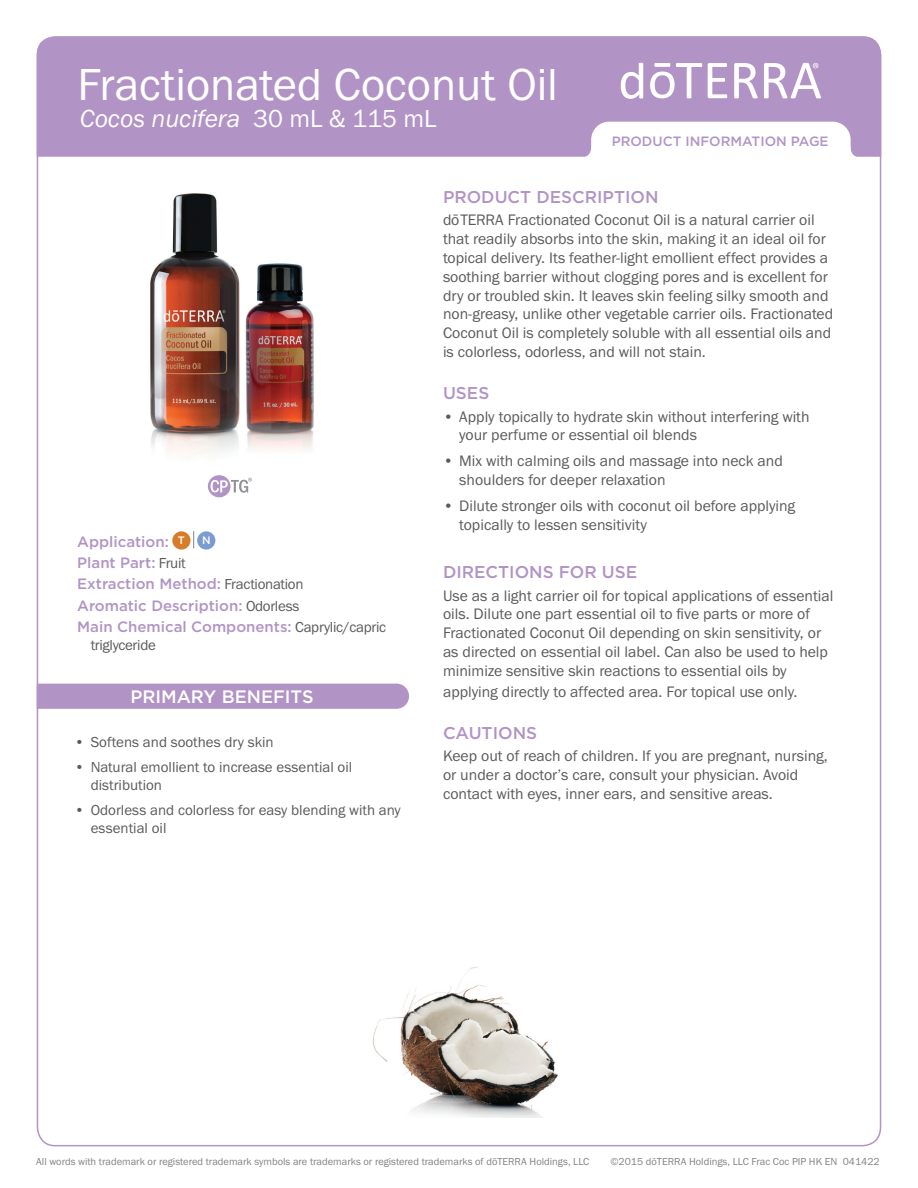
<style>
.page{position:relative;width:918px;height:1188px;background:#fff}
.page>*{position:absolute;margin:0;border:0;box-sizing:border-box;transform-origin:0 0}
.t1{font:46.5px "Franklin Gothic URW Boo";color:#fff}
.t2{font:25.5px "Franklin Gothic URW Boo Ita";color:#fff}
.t3{font:500 18px "Gotham";color:#fff}
.t4{font:500 17.1px "Gotham";color:#b194c5}
.t5{font:15.75px/18.9px "Franklin Gothic URW Boo";color:#5a5a5d}
.t6{font:15px/18px "Franklin Gothic URW Boo";color:#5a5a5d}
.t7{font:500 15px/21.5px "Gotham";color:#b194c5}
.t8{font:15px "Franklin Gothic URW Boo";letter-spacing:-.025em;color:#5a5a5d}
.t9{font:500 13.5px "Gotham";color:#b194c5}
.t10{font:500 10.8px "Gotham";color:#fff}
.t11{font:10.5px "Franklin Gothic URW Boo";color:#808285}
.s1{font-family:"Franklin Gothic URW Boo"}
.s2{font-family:"Franklin Gothic URW Boo";font-weight:400;color:#5a5a5d}
</style>
<div class="page">
<div style="left:37px;top:36px;width:844px;height:121px;background:#b194c5"></div>
<svg style="left:734px;top:63px;width:24px;height:35px"></svg>
<svg style="left:708px;top:63px;width:19px;height:35px"></svg>
<svg style="left:650px;top:63px;width:52px;height:35px"></svg>
<svg style="left:621px;top:63px;width:22px;height:36px"></svg>
<svg style="left:764px;top:63px;width:57px;height:35px"></svg>
<svg style="left:581px;top:122px;width:280px;height:35px"></svg>
<svg style="left:208px;top:475px;width:44px;height:22px"></svg>
<div style="left:197px;top:531px;width:18px;height:19px;background:#799cd1;border-radius:50%"></div>
<svg style="left:193px;top:531px;width:1px;height:17px"></svg>
<div style="left:172px;top:531px;width:19px;height:19px;background:#d77c29;border-radius:50%"></div>
<div style="left:37px;top:684px;width:372px;height:25px;background:#b194c5"></div>
<img style="left:373px;top:967px;width:185px;height:151px">
<img style="left:150px;top:193px;width:90px;height:261px">
<img style="left:245px;top:263px;width:69px;height:186px">
<h1 class="t1" style="left:77px;top:56px;width:482px">Fractionated Coconut Oil</h1>
<h2 class="t2" style="left:80px;top:103px;width:358px">Cocos nucifera <span class="s1">30 mL &amp; 115 mL</span></h2>
<p class="t9" style="left:612px;top:132px;width:218px">PRODUCT INFORMATION PAGE</p>
<p class="t7" style="left:77px;top:530px;width:109px">Application: <sup>T</sup></p>
<p class="t10" style="left:202px;top:533px;width:10px">N</p>
<p class="t7" style="left:77px;top:552px;width:311px">Plant Part: <span class="s2">Fruit<br></span>Extraction Method: <span class="s2">Fractionation<br></span>Aromatic Description: <span class="s2">Odorless<br></span>Main Chemical Components: <span class="s2">Caprylic/capric</span></p>
<p class="t8" style="left:91px;top:636px;width:67px">triglyceride</p>
<p class="t3" style="left:130px;top:685px;width:185px">PRIMARY BENEFITS</p>
<p class="t6" style="left:75px;top:733px;width:201px">• Softens and soothes dry skin</p>
<p class="t6" style="left:91px;top:758px;width:263px;text-indent:-16px">• Natural emollient to increase essential oil distribution</p>
<p class="t6" style="left:91px;top:800px;width:312px;text-indent:-16px">• Odorless and colorless for easy blending with any essential oil</p>
<p class="t4" style="left:443px;top:185px;width:217px">PRODUCT DESCRIPTION</p>
<p class="t5" style="left:443px;top:210px;width:392px">do–TERRA Fractionated Coconut Oil is a natural carrier oil that readily absorbs into the skin, making it an ideal oil for topical delivery. Its feather-light emollient effect provides a soothing barrier without clogging pores and is excellent for dry or troubled skin. It leaves skin feeling silky smooth and non-greasy, unlike other vegetable carrier oils. Fractionated Coconut Oil is completely soluble with all essential oils and is colorless, odorless, and will not stain.</p>
<p class="t4" style="left:443px;top:382px;width:48px">USES</p>
<p class="t5" style="left:459px;top:407px;width:352px;text-indent:-16px">• Apply topically to hydrate skin without interfering with your perfume or essential oil blends</p>
<p class="t5" style="left:459px;top:451px;width:325px;text-indent:-16px">• Mix with calming oils and massage into neck and shoulders for deeper relaxation</p>
<p class="t5" style="left:459px;top:496px;width:338px;text-indent:-16px">• Dilute stronger oils with coconut oil before applying topically to lessen sensitivity</p>
<p class="t4" style="left:443px;top:561px;width:196px">DIRECTIONS FOR USE</p>
<p class="t5" style="left:443px;top:586px;width:392px">Use as a light carrier oil for topical applications of essential oils. Dilute one part essential oil to five parts or more of Fractionated Coconut Oil depending on skin sensitivity, or as directed on essential oil label. Can also be used to help minimize sensitive skin reactions to essential oils by</p>
<p class="t5" style="left:443px;top:682px;width:356px">applying directly to affected area. For topical use only.</p>
<p class="t4" style="left:443px;top:722px;width:96px">CAUTIONS</p>
<p class="t5" style="left:443px;top:746px;width:386px">Keep out of reach of children. If you are pregnant, nursing, or under a doctor’s care, consult your physician. Avoid contact with eyes, inner ears, and sensitive areas.</p>
<p class="t11" style="left:36px;top:1155px;width:555px">All words with trademark or registered trademark symbols are trademarks or registered trademarks of dōTERRA Holdings, LLC</p>
<p class="t11" style="left:611px;top:1155px;width:271px">©2015 dōTERRA Holdings, LLC Frac Coc PIP HK EN 041422</p>
</div>
